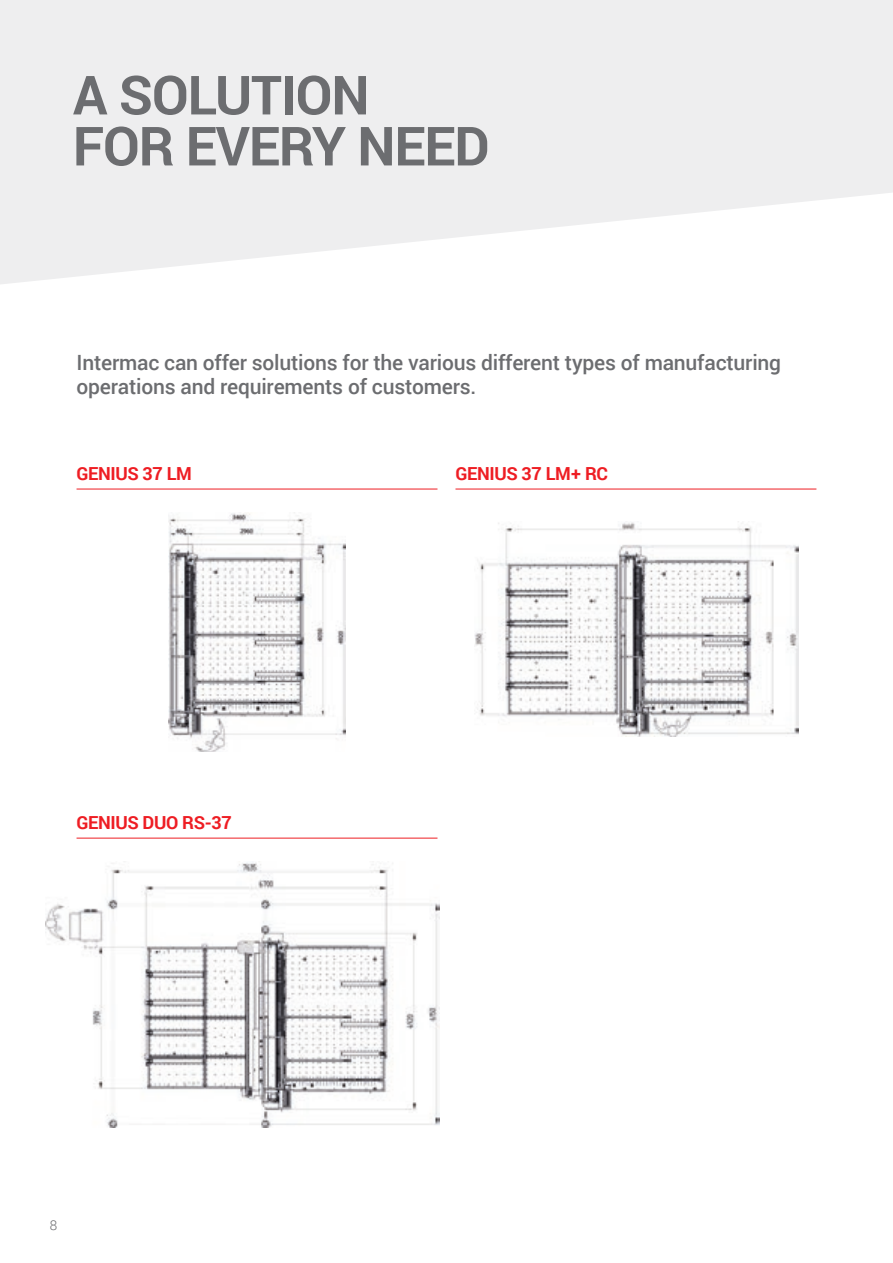
<style>
.page{position:relative;width:893px;height:1263px;background:#fff}
.page>*{position:absolute;margin:0;border:0;box-sizing:border-box;transform-origin:0 0}
._1_TITOLO_GRIGIO{font:700 54px/51px "Roboto";letter-spacing:-.02em;color:#6c6d70}
._2_SOTTOTITOLO_ROSSO{font:500 21px/24px "Roboto";letter-spacing:-.01em;color:#6c6d70}
.t1{font:700 18px "Roboto";letter-spacing:-.02em;color:#ee1d23}
.t2{font:300 13.5px "Roboto";color:#6c6d70}
</style>
<div class="page">
<svg style="left:0;top:0;width:893px;height:284px;fill:#eeeeef"></svg>
<img style="left:474px;top:522px;width:324px;height:214px">
<img style="left:168px;top:513px;width:178px;height:238px">
<img style="left:46px;top:861px;width:393px;height:267px">
<hr style="left:77px;top:489px;width:360px;height:1px;background:#ee1d23">
<hr style="left:77px;top:838px;width:360px;height:1px;background:#ee1d23">
<hr style="left:455px;top:489px;width:361px;height:1px;background:#ee1d23">
<p class="_1_TITOLO_GRIGIO" style="left:73px;top:68px;width:418px">A SOLUTION<br>FOR EVERY NEED</p>
<p class="_2_SOTTOTITOLO_ROSSO" style="left:77px;top:350px;width:706px">Intermac can offer solutions for the various different types of manufacturing operations and requirements of customers.</p>
<p class="t1" style="left:77px;top:460px;width:117px">GENIUS 37 LM</p>
<p class="t1" style="left:77px;top:809px;width:157px">GENIUS DUO RS-37</p>
<p class="t1" style="left:455px;top:460px;width:154px">GENIUS 37 LM+ RC</p>
<p class="t2" style="left:50px;top:1215px;width:9px">8</p>
</div>
